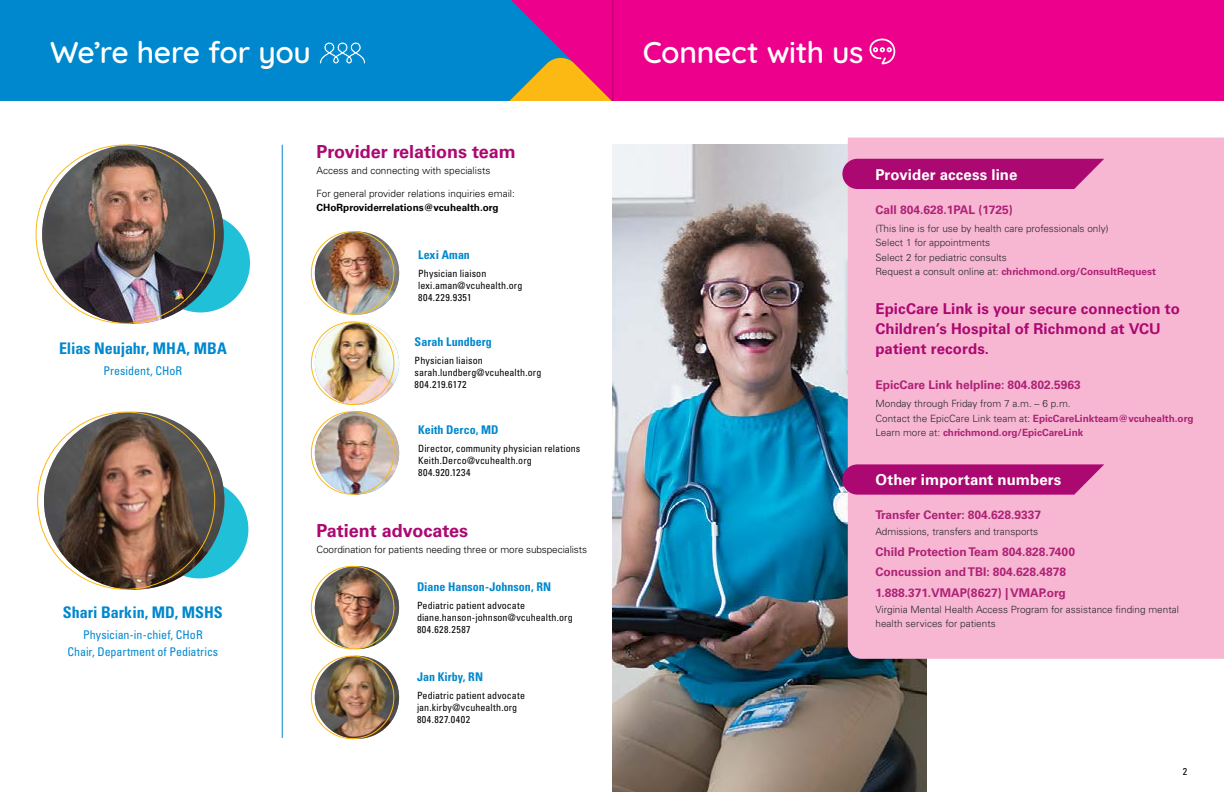
<style>
.page{position:relative;width:1224px;height:792px;background:#fff}
.page>*{position:absolute;margin:0;border:0;box-sizing:border-box;transform-origin:0 0}
.t1{font:300 30px "Quicksand";letter-spacing:-.015em;color:#fff}
.t2{font:700 18px "Univers LT Std";color:#ac0871}
.t3{font:700 condensed 16px "Univers LT Std";color:#0088ce}
.t4{font:700 15px/20px "Univers LT Std";letter-spacing:.005em;color:#ac0871}
.t5{font:700 15px "Univers LT Std";letter-spacing:.005em;color:#fff}
.t6{font:700 12px/20.5px "Univers LT Std";color:#ae2276}
.t7{font:700 condensed 12px "Univers LT Std";color:#0088ce}
.t8{font:condensed 12px/17px "Univers LT Std";color:#0088ce;text-align:center}
.t9{font:300 10px/14.5px "Univers LT Std";color:#292829}
.t10{font:condensed 10px/12px "Univers LT Std";letter-spacing:.01em;color:#000}
.t11{font:300 10px "Univers LT Std";color:#000}
.t12{font:700 10px "Univers LT Std";color:#000}
.s1{font-weight:700;color:#ae2276}
</style>
<div class="page">
<div style="left:612px;top:0;width:612px;height:101px;background:#ec008c"></div>
<svg style="left:869px;top:38px;width:27px;height:26px"></svg>
<div style="left:0;top:0;width:612px;height:101px;background:#0088ce"></div>
<svg style="left:509px;top:0;width:103px;height:101px"></svg>
<div style="left:151px;top:213px;width:99px;height:99px;background:#21c0d9;border-radius:50%"></div>
<img style="left:42px;top:145px;width:182px;height:179px">
<svg style="left:319px;top:42px;width:47px;height:22px"></svg>
<img style="left:315px;top:411px;width:84px;height:83px">
<div style="left:311px;top:411px;width:83px;height:83px;border:1px solid #fdb913;border-radius:50%"></div>
<img style="left:315px;top:232px;width:84px;height:83px">
<div style="left:311px;top:231px;width:83px;height:83px;border:1px solid #fdb913;border-radius:50%"></div>
<img style="left:315px;top:322px;width:84px;height:83px">
<div style="left:311px;top:322px;width:83px;height:83px;border:1px solid #fdb913;border-radius:50%"></div>
<img style="left:315px;top:566px;width:84px;height:83px">
<div style="left:311px;top:566px;width:83px;height:83px;border:1px solid #fdb913;border-radius:50%"></div>
<img style="left:315px;top:656px;width:84px;height:83px">
<div style="left:311px;top:656px;width:83px;height:83px;border:1px solid #fdb913;border-radius:50%"></div>
<img style="left:612px;top:145px;width:315px;height:647px">
<div style="left:848px;top:138px;width:376px;height:521px;background:#f7b7d3"></div>
<div style="left:150px;top:480px;width:98px;height:98px;background:#21c0d9;border-radius:50%"></div>
<img style="left:44px;top:412px;width:181px;height:178px">
<svg style="left:842px;top:464px;width:262px;height:31px;background:#b01779"></svg>
<svg style="left:842px;top:159px;width:262px;height:30px;background:#b11478"></svg>
<hr style="left:282px;top:145px;width:1px;height:593px;background:#0088ce">
<h1 class="t1" style="left:50px;top:29px;width:262px">We’re here for you</h1>
<h2 class="t2" style="left:317px;top:141px;width:201px">Provider relations team</h2>
<p class="t11" style="left:317px;top:165px;width:175px">Access and connecting with specialists</p>
<h3 class="t3" style="left:59px;top:339px;width:169px">Elias Neujahr, MHA, MBA</h3>
<p class="t8" style="left:103px;top:362px;width:80px">President, CHoR</p>
<h3 class="t3" style="left:63px;top:603px;width:161px">Shari Barkin, MD, MSHS</h3>
<p class="t8" style="left:67px;top:626px;width:152px">Physician-in-chief, CHoR<br>Chair, Department of Pediatrics</p>
<p class="t11" style="left:317px;top:188px;width:200px">For general provider relations inquiries email:</p>
<p class="t12" style="left:317px;top:202px;width:184px">CHoRproviderrelations@vcuhealth.org</p>
<p class="t7" style="left:418px;top:247px;width:53px">Lexi Aman</p>
<p class="t10" style="left:418px;top:267px;width:106px">Physician liaison lexi.aman@vcuhealth.org<br>804.229.9351</p>
<p class="t7" style="left:415px;top:334px;width:79px">Sarah Lundberg</p>
<p class="t10" style="left:415px;top:354px;width:128px">Physician liaison sarah.lundberg@vcuhealth.org<br>804.219.6172</p>
<p class="t7" style="left:418px;top:422px;width:82px">Keith Derco, MD</p>
<p class="t10" style="left:418px;top:442px;width:164px">Director, community physician relations<br>Keith.Derco@vcuhealth.org<br>804.920.1234</p>
<h2 class="t2" style="left:317px;top:520px;width:153px">Patient advocates</h2>
<p class="t11" style="left:317px;top:544px;width:272px">Coordination for patients needing three or more subspecialists</p>
<p class="t7" style="left:417px;top:579px;width:136px">Diane Hanson-Johnson, RN</p>
<p class="t10" style="left:417px;top:599px;width:157px">Pediatric patient advocate diane.hanson-johnson@vcuhealth.org<br>804.628.2587</p>
<p class="t7" style="left:417px;top:669px;width:67px">Jan Kirby, RN</p>
<p class="t10" style="left:417px;top:689px;width:110px">Pediatric patient advocate jan.kirby@vcuhealth.org<br>804.827.0402</p>
<h1 class="t1" style="left:643px;top:29px;width:222px">Connect with us</h1>
<h3 class="t5" style="left:876px;top:166px;width:143px">Provider access line</h3>
<p class="t6" style="left:876px;top:199px;width:139px">Call 804.628.1PAL (1725)</p>
<p class="t9" style="left:875px;top:221px;width:282px">(This line is for use by health care professionals only)<br>Select 1 for appointments<br>Select 2 for pediatric consults<br>Request a consult online at: <span class="s1">chrichmond.org/ConsultRequest</span></p>
<h3 class="t4" style="left:876px;top:299px;width:306px">EpicCare Link is your secure connection to<br>Children’s Hospital of Richmond at VCU patient records.</h3>
<p class="t6" style="left:876px;top:374px;width:207px">EpicCare Link helpline: 804.802.5963</p>
<p class="t9" style="left:876px;top:397px;width:319px">Monday through Friday from 7 a.m. – 6 p.m.<br>Contact the EpicCare Link team at: <span class="s1">EpicCareLinkteam@vcuhealth.org<br></span>Learn more at: <span class="s1">chrichmond.org/EpicCareLink</span></p>
<h3 class="t5" style="left:875px;top:471px;width:187px">Other important numbers</h3>
<p class="t6" style="left:875px;top:505px;width:167px">Transfer Center: 804.628.9337</p>
<p class="t9" style="left:875px;top:525px;width:164px">Admissions, transfers and transports</p>
<p class="t6" style="left:875px;top:541px;width:201px">Child Protection Team 804.828.7400<br>Concussion and TBI: 804.628.4878<br>1.888.371.VMAP(8627) | VMAP.org</p>
<p class="t9" style="left:875px;top:602px;width:305px;line-height:14px">Virginia Mental Health Access Program for assistance finding mental health services for patients</p>
<p class="t10" style="left:1183px;top:765px;width:6px">2</p>
</div>
